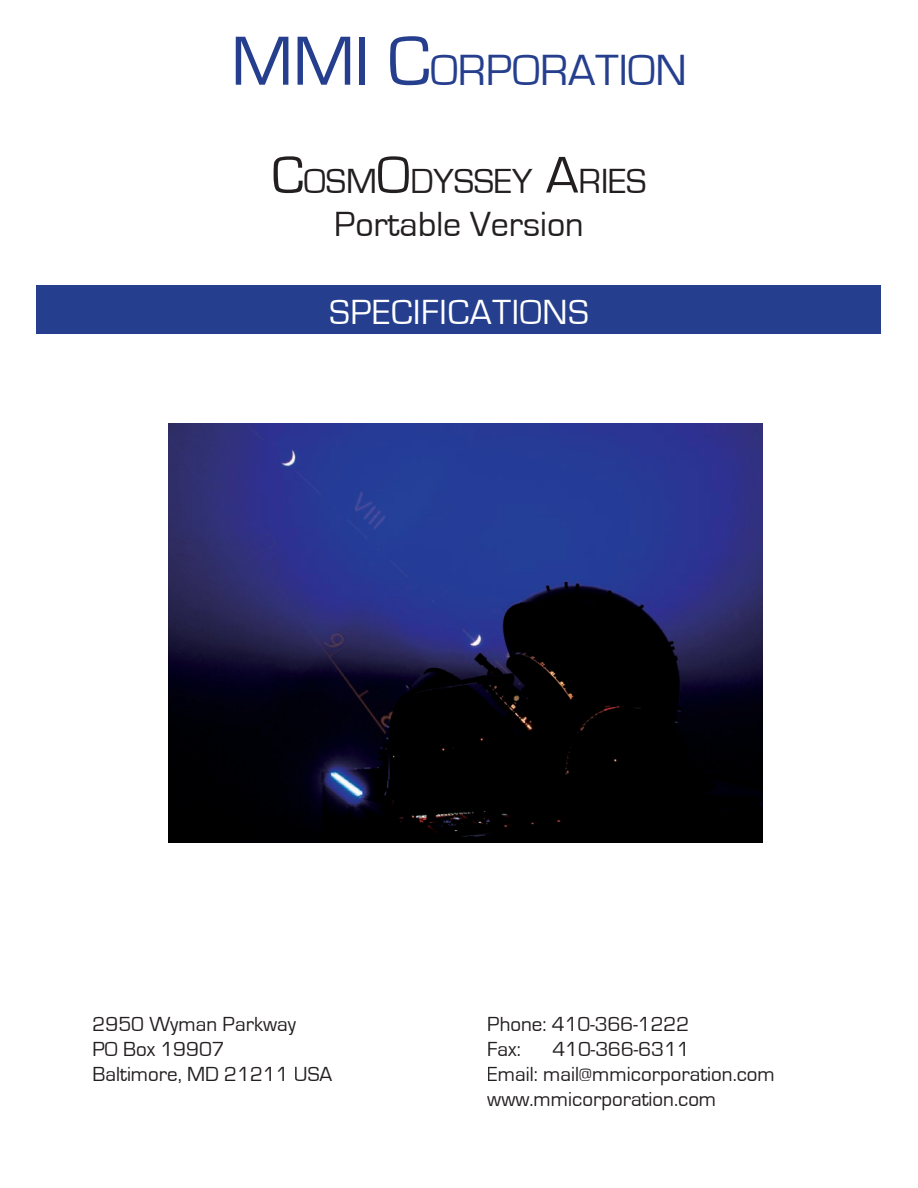
<style>
.page{position:relative;width:918px;height:1188px;background:#fff}
.page>*{position:absolute;margin:0;border:0;box-sizing:border-box;transform-origin:0 0}
.t1{font:45px "Eurostile";color:#253f8e}
.t2{font:36px/43.2px "Eurostile";color:#231f20;text-align:center}
.t3{font:36px "Eurostile";letter-spacing:.02em;color:#fff}
.t4{font:21px/25.2px "Eurostile";color:#231f20}
.s1{font-size:72px}
.s2{font-size:54px}
</style>
<div class="page">
<div style="left:37px;top:285px;width:844px;height:49px;background:#253f8e"></div>
<img style="left:168px;top:424px;width:594px;height:418px">
<h1 class="t1" style="left:231px;top:46px;width:457px"><span class="s1">MMI C</span>ORPORATION</h1>
<h2 class="t2" style="left:272px;top:160px;width:376px"><span class="s2">C</span>OSM<span class="s2">O</span>DYSSEY <span class="s2">A</span>RIES<br>Portable Version</h2>
<h2 class="t3" style="left:330px;top:293px;width:261px">SPECIFICATIONS</h2>
<p class="t4" style="left:93px;top:1011px;width:241px">2950 Wyman Parkway<br>PO Box 19907<br>Baltimore, MD 21211 USA</p>
<p class="t4" style="left:487px;top:1011px;width:204px">Phone: 410-366-1222<br>Fax:</p>
<p class="t4" style="left:487px;top:1037px;width:289px;text-indent:65px">410-366-6311<br>Email: mail@mmicorporation.com www.mmicorporation.com</p>
</div>
